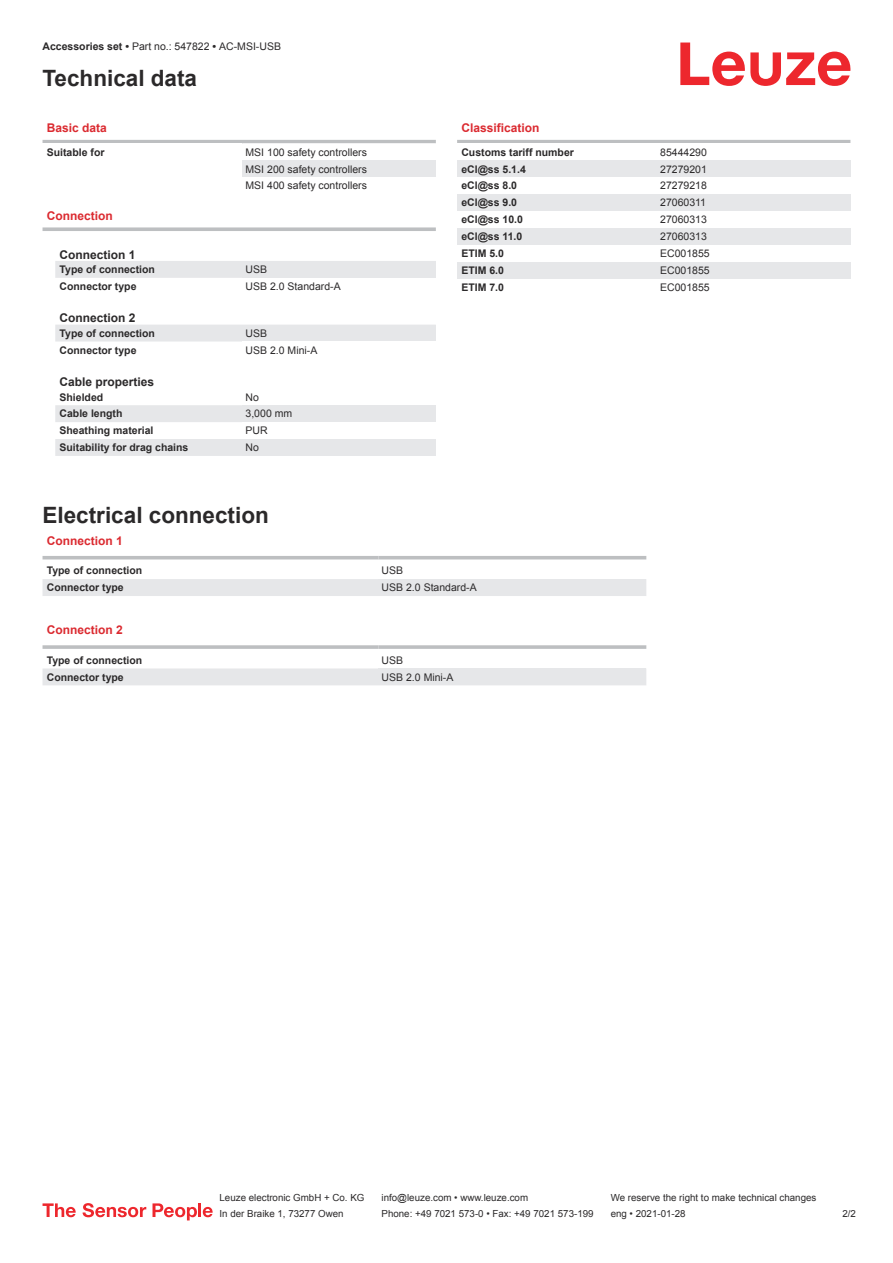
<style>
.page{position:relative;width:893px;height:1263px;background:#fff}
.page>*{position:absolute;margin:0;border:0;box-sizing:border-box;transform-origin:0 0}
.t1{font:700 22.5px "Arial";color:#2b292a}
.t2{font:700 12px "Arial";color:#db2a30}
.t3{font:700 12px "Arial";color:#2b292a}
.t4{font:700 10.5px "Arial";color:#2b292a}
.t5{font:10.5px/17px "Arial";color:#2b292a;text-align:justify}
.t6{font:9.75px "Arial";color:#2b292a}
.s1{font-weight:700}
</style>
<div class="page">
<svg style="left:680px;top:43px;width:170px;height:43px"></svg>
<svg style="left:55px;top:261px;width:187px;height:195px"></svg>
<hr style="left:43px;top:140px;width:393px;height:3px;background:#bdbfc1">
<svg style="left:242px;top:143px;width:194px;height:1px"></svg>
<div style="left:242px;top:160px;width:194px;height:17px;background:#e6e7e9"></div>
<svg style="left:43px;top:227px;width:393px;height:4px;background:#c4c6c8"></svg>
<div style="left:242px;top:261px;width:194px;height:17px;background:#e6e7e9"></div>
<div style="left:242px;top:325px;width:194px;height:16px;background:#e6e7e9"></div>
<div style="left:242px;top:405px;width:194px;height:17px;background:#e6e7e9"></div>
<div style="left:242px;top:439px;width:194px;height:17px;background:#e6e7e9"></div>
<svg style="left:43px;top:559px;width:603px;height:37px"></svg>
<hr style="left:43px;top:556px;width:335px;height:3px;background:#bdbfc1">
<hr style="left:378px;top:556px;width:268px;height:3px;background:#bdbfc1">
<div style="left:378px;top:562px;width:268px;height:17px;background:#fff"></div>
<div style="left:378px;top:579px;width:268px;height:17px;background:#e6e7e9"></div>
<div style="left:43px;top:668px;width:335px;height:17px;background:#e6e7e9"></div>
<svg style="left:43px;top:645px;width:335px;height:4px"></svg>
<hr style="left:378px;top:645px;width:268px;height:4px;background:#c5c7c9">
<div style="left:378px;top:668px;width:268px;height:17px;background:#e6e7e9"></div>
<hr style="left:457px;top:140px;width:393px;height:3px;background:#bdbfc1">
<div style="left:457px;top:160px;width:200px;height:17px;background:#e6e7e9"></div>
<div style="left:657px;top:160px;width:193px;height:17px;background:#e6e7e9"></div>
<div style="left:457px;top:194px;width:200px;height:17px;background:#e6e7e9"></div>
<div style="left:657px;top:194px;width:193px;height:17px;background:#e6e7e9"></div>
<div style="left:457px;top:228px;width:200px;height:17px;background:#e6e7e9"></div>
<div style="left:657px;top:228px;width:193px;height:17px;background:#e6e7e9"></div>
<div style="left:457px;top:262px;width:200px;height:17px;background:#e6e7e9"></div>
<div style="left:657px;top:262px;width:193px;height:17px;background:#e6e7e9"></div>
<svg style="left:43px;top:1203px;width:33px;height:14px"></svg>
<svg style="left:83px;top:1203px;width:63px;height:14px"></svg>
<svg style="left:153px;top:1203px;width:44px;height:17px"></svg>
<hr style="left:198px;top:1203px;width:3px;height:14px;background:#ed272d">
<svg style="left:203px;top:1207px;width:10px;height:10px"></svg>
<p class="t5" style="left:43px;top:39px;width:240px"><span class="s1">Accessories set •</span> Part no.: 547822 <span class="s1">•</span> AC-MSI-USB</p>
<h1 class="t1" style="left:43px;top:70px;width:156px">Technical data</h1>
<p class="t2" style="left:47px;top:123px;width:62px">Basic data</p>
<p class="t4" style="left:47px;top:148px;width:59px">Suitable for</p>
<p class="t5" style="left:246px;top:144px;width:123px">MSI 100 safety controllers MSI 200 safety controllers MSI 400 safety controllers</p>
<p class="t2" style="left:47px;top:211px;width:67px">Connection</p>
<p class="t3" style="left:60px;top:250px;width:78px">Connection 1</p>
<p class="t4" style="left:60px;top:265px;width:97px">Type of connection</p>
<p class="t5" style="left:246px;top:262px;width:23px">USB</p>
<p class="t4" style="left:60px;top:282px;width:79px">Connector type</p>
<p class="t5" style="left:246px;top:279px;width:97px">USB 2.0 Standard-A</p>
<p class="t3" style="left:60px;top:314px;width:78px">Connection 2</p>
<p class="t4" style="left:60px;top:329px;width:97px">Type of connection</p>
<p class="t5" style="left:246px;top:326px;width:23px">USB</p>
<p class="t4" style="left:60px;top:346px;width:79px">Connector type</p>
<p class="t5" style="left:246px;top:342px;width:73px">USB 2.0 Mini-A</p>
<p class="t3" style="left:60px;top:377px;width:96px">Cable properties</p>
<p class="t4" style="left:60px;top:393px;width:45px">Shielded</p>
<p class="t5" style="left:246px;top:389px;width:15px">No</p>
<p class="t4" style="left:60px;top:410px;width:65px">Cable length</p>
<p class="t5" style="left:246px;top:406px;width:48px">3,000 mm</p>
<p class="t4" style="left:60px;top:427px;width:95px">Sheathing material</p>
<p class="t5" style="left:246px;top:423px;width:24px">PUR</p>
<p class="t4" style="left:60px;top:444px;width:130px">Suitability for drag chains</p>
<p class="t5" style="left:246px;top:440px;width:15px">No</p>
<p class="t2" style="left:461px;top:123px;width:80px">Classification</p>
<p class="t4" style="left:461px;top:148px;width:114px">Customs tariff number</p>
<p class="t5" style="left:660px;top:144px;width:48px">85444290</p>
<p class="t4" style="left:461px;top:165px;width:66px">eCl@ss 5.1.4</p>
<p class="t5" style="left:660px;top:161px;width:48px">27279201</p>
<p class="t4" style="left:461px;top:182px;width:57px">eCl@ss 8.0</p>
<p class="t5" style="left:660px;top:178px;width:48px">27279218</p>
<p class="t4" style="left:461px;top:199px;width:57px">eCl@ss 9.0</p>
<p class="t5" style="left:660px;top:195px;width:47px">27060311</p>
<p class="t4" style="left:461px;top:216px;width:63px">eCl@ss 10.0</p>
<p class="t5" style="left:660px;top:212px;width:48px">27060313</p>
<p class="t4" style="left:461px;top:233px;width:63px">eCl@ss 11.0</p>
<p class="t5" style="left:660px;top:229px;width:48px">27060313</p>
<p class="t4" style="left:461px;top:249px;width:44px">ETIM 5.0</p>
<p class="t5" style="left:660px;top:246px;width:51px">EC001855</p>
<p class="t4" style="left:461px;top:266px;width:44px">ETIM 6.0</p>
<p class="t5" style="left:660px;top:263px;width:51px">EC001855</p>
<p class="t4" style="left:461px;top:283px;width:44px">ETIM 7.0</p>
<p class="t5" style="left:660px;top:280px;width:51px">EC001855</p>
<h1 class="t1" style="left:43px;top:507px;width:228px">Electrical connection</h1>
<p class="t2" style="left:47px;top:536px;width:78px">Connection 1</p>
<p class="t4" style="left:47px;top:567px;width:97px">Type of connection</p>
<p class="t5" style="left:382px;top:563px;width:23px">USB</p>
<p class="t4" style="left:47px;top:584px;width:79px">Connector type</p>
<p class="t5" style="left:382px;top:580px;width:97px">USB 2.0 Standard-A</p>
<p class="t2" style="left:47px;top:626px;width:78px">Connection 2</p>
<p class="t4" style="left:47px;top:656px;width:97px">Type of connection</p>
<p class="t5" style="left:382px;top:652px;width:23px">USB</p>
<p class="t4" style="left:47px;top:673px;width:79px">Connector type</p>
<p class="t5" style="left:382px;top:669px;width:73px">USB 2.0 Mini-A</p>
<p class="t6" style="left:220px;top:1194px;width:146px">Leuze electronic GmbH + Co. KG</p>
<p class="t6" style="left:381px;top:1194px;width:148px">info@leuze.com • www.leuze.com</p>
<p class="t6" style="left:611px;top:1194px;width:207px">We reserve the right to make technical changes</p>
<p class="t6" style="left:220px;top:1210px;width:126px">In der Braike 1, 73277 Owen</p>
<p class="t6" style="left:381px;top:1210px;width:214px">Phone: +49 7021 573-0 • Fax: +49 7021 573-199</p>
<p class="t6" style="left:611px;top:1210px;width:76px">eng • 2021-01-28</p>
<p class="t6" style="left:842px;top:1210px;width:15px">2 /2</p>
</div>
